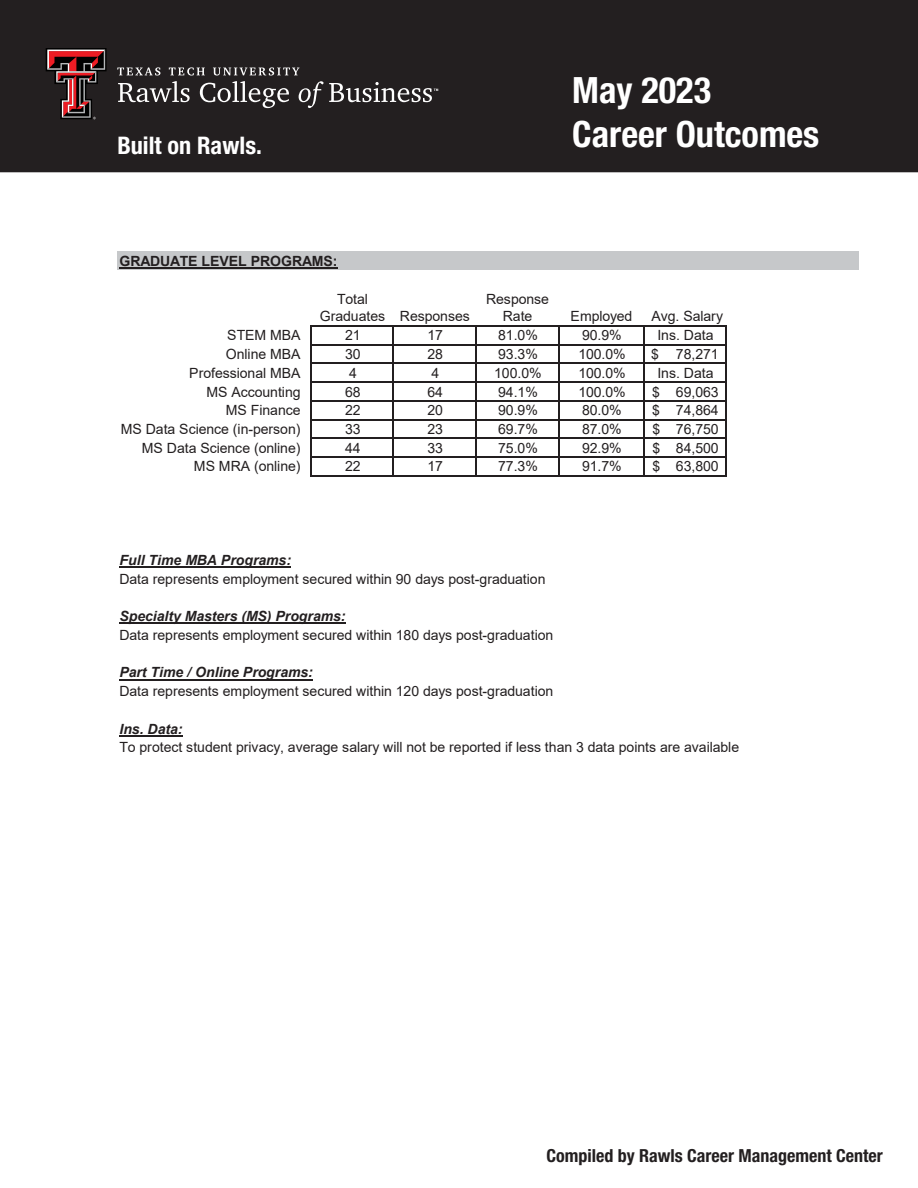
<style>
.page{position:relative;width:918px;height:1188px;background:#fff}
.page>*{position:absolute;margin:0;border:0;box-sizing:border-box;transform-origin:0 0}
.t1{font:700 condensed 36.3px/43.5px "Helvetica Neue LT Std";color:#fff}
.t2{font:700 condensed 24.3px "Helvetica Neue LT Std";color:#fff}
.t3{font:700 condensed 18px "Helvetica Neue LT Std";color:#231f20}
.t4{font:14.1px/17.4px "Arial";letter-spacing:-.005em;color:#231f20}
.t5{font:italic 700 14.1px "Arial";color:#231f20}
.t6{font:700 14.1px "Arial";letter-spacing:-.005em;color:#231f20}
</style>
<div class="page">
<div style="left:0;top:0;width:918px;height:172px;background:#231f20"></div>
<svg style="left:117px;top:67px;width:321px;height:41px"></svg>
<svg style="left:46px;top:48px;width:61px;height:71px"></svg>
<div style="left:117px;top:251px;width:742px;height:19px;background:#c6c8ca"></div>
<hr style="left:119px;top:267px;width:219px;height:1px;background:#231f20">
<hr style="left:119px;top:567px;width:172px;height:1px;background:#231f20">
<hr style="left:119px;top:623px;width:227px;height:1px;background:#231f20">
<hr style="left:119px;top:679px;width:194px;height:1px;background:#231f20">
<hr style="left:119px;top:735px;width:64px;height:1px;background:#231f20">
<hr style="left:310px;top:325px;width:2px;height:152px;background:#231f20">
<hr style="left:393px;top:327px;width:1px;height:150px;background:#231f20">
<hr style="left:475px;top:327px;width:1px;height:150px;background:#231f20">
<hr style="left:558px;top:327px;width:2px;height:150px;background:#231f20">
<hr style="left:643px;top:327px;width:1px;height:150px;background:#231f20">
<hr style="left:725px;top:327px;width:2px;height:150px;background:#231f20">
<hr style="left:312px;top:325px;width:415px;height:2px;background:#231f20">
<hr style="left:312px;top:344px;width:415px;height:1px;background:#231f20">
<hr style="left:312px;top:363px;width:415px;height:1px;background:#231f20">
<hr style="left:312px;top:381px;width:415px;height:2px;background:#231f20">
<hr style="left:312px;top:400px;width:415px;height:2px;background:#231f20">
<hr style="left:312px;top:419px;width:415px;height:1px;background:#231f20">
<hr style="left:312px;top:438px;width:415px;height:1px;background:#231f20">
<hr style="left:312px;top:456px;width:415px;height:2px;background:#231f20">
<hr style="left:312px;top:475px;width:415px;height:2px;background:#231f20">
<h2 class="t2" style="left:117px;top:131px;width:146px">Built on Rawls.</h2>
<h1 class="t1" style="left:572px;top:68px;width:249px">May 2023<br>Career Outcomes</h1>
<p class="t6" style="left:119px;top:251px;width:220px">GRADUATE LEVEL PROGRAMS:</p>
<p class="t4" style="left:320px;top:290px;width:152px;text-indent:17px">Total<br>Graduates Responses</p>
<p class="t4" style="left:486px;top:290px;width:64px;text-align:center">Response<br>Rate</p>
<p class="t4" style="left:571px;top:307px;width:63px">Employed</p>
<p class="t4" style="left:651px;top:307px;width:73px">Avg. Salary</p>
<p class="t4" style="left:227px;top:327px;width:75px">STEM MBA</p>
<p class="t4" style="left:345px;top:327px;width:17px">21</p>
<p class="t4" style="left:427px;top:327px;width:17px">17</p>
<p class="t4" style="left:498px;top:327px;width:41px">81.0%</p>
<p class="t4" style="left:582px;top:327px;width:41px">90.9%</p>
<p class="t4" style="left:657px;top:327px;width:58px">Ins. Data</p>
<p class="t4" style="left:226px;top:345px;width:76px">Online MBA</p>
<p class="t4" style="left:345px;top:345px;width:17px">30</p>
<p class="t4" style="left:427px;top:345px;width:17px">28</p>
<p class="t4" style="left:498px;top:345px;width:41px">93.3%</p>
<p class="t4" style="left:578px;top:345px;width:49px">100.0%</p>
<p class="t4" style="left:651px;top:345px;width:69px">$ 78,271</p>
<p class="t4" style="left:189px;top:364px;width:113px">Professional MBA</p>
<p class="t4" style="left:349px;top:364px;width:9px">4</p>
<p class="t4" style="left:431px;top:364px;width:9px">4</p>
<p class="t4" style="left:494px;top:364px;width:49px">100.0%</p>
<p class="t4" style="left:578px;top:364px;width:49px">100.0%</p>
<p class="t4" style="left:657px;top:364px;width:58px">Ins. Data</p>
<p class="t4" style="left:206px;top:383px;width:96px">MS Accounting</p>
<p class="t4" style="left:345px;top:383px;width:17px">68</p>
<p class="t4" style="left:427px;top:383px;width:17px">64</p>
<p class="t4" style="left:498px;top:383px;width:41px">94.1%</p>
<p class="t4" style="left:578px;top:383px;width:49px">100.0%</p>
<p class="t4" style="left:652px;top:383px;width:68px">$ 69,063</p>
<p class="t4" style="left:226px;top:402px;width:76px">MS Finance</p>
<p class="t4" style="left:345px;top:402px;width:17px">22</p>
<p class="t4" style="left:427px;top:402px;width:17px">20</p>
<p class="t4" style="left:498px;top:402px;width:41px">90.9%</p>
<p class="t4" style="left:582px;top:402px;width:41px">80.0%</p>
<p class="t4" style="left:652px;top:402px;width:68px">$ 74,864</p>
<p class="t4" style="left:121px;top:420px;width:181px">MS Data Science (in-person)</p>
<p class="t4" style="left:345px;top:420px;width:17px">33</p>
<p class="t4" style="left:427px;top:420px;width:17px">23</p>
<p class="t4" style="left:498px;top:420px;width:41px">69.7%</p>
<p class="t4" style="left:582px;top:420px;width:41px">87.0%</p>
<p class="t4" style="left:652px;top:420px;width:68px">$ 76,750</p>
<p class="t4" style="left:142px;top:439px;width:160px">MS Data Science (online)</p>
<p class="t4" style="left:345px;top:439px;width:17px">44</p>
<p class="t4" style="left:427px;top:439px;width:17px">33</p>
<p class="t4" style="left:498px;top:439px;width:41px">75.0%</p>
<p class="t4" style="left:582px;top:439px;width:41px">92.9%</p>
<p class="t4" style="left:652px;top:439px;width:68px">$ 84,500</p>
<p class="t4" style="left:194px;top:458px;width:108px">MS MRA (online)</p>
<p class="t4" style="left:345px;top:458px;width:17px">22</p>
<p class="t4" style="left:427px;top:458px;width:17px">17</p>
<p class="t4" style="left:498px;top:458px;width:41px">77.3%</p>
<p class="t4" style="left:582px;top:458px;width:41px">91.7%</p>
<p class="t4" style="left:652px;top:458px;width:68px">$ 63,800</p>
<p class="t5" style="left:119px;top:551px;width:173px">Full Time MBA Programs:</p>
<p class="t4" style="left:119px;top:570px;width:428px">Data represents employment secured within 90 days post-graduation</p>
<p class="t5" style="left:119px;top:607px;width:228px">Specialty Masters (MS) Programs:</p>
<p class="t4" style="left:119px;top:626px;width:435px">Data represents employment secured within 180 days post-graduation</p>
<p class="t5" style="left:119px;top:663px;width:195px">Part Time / Online Programs:</p>
<p class="t4" style="left:119px;top:682px;width:435px">Data represents employment secured within 120 days post-graduation</p>
<p class="t5" style="left:119px;top:719px;width:65px">Ins. Data:</p>
<p class="t4" style="left:119px;top:739px;width:621px">To protect student privacy, average salary will not be reported if less than 3 data points are available</p>
<p class="t3" style="left:547px;top:1145px;width:338px">Compiled by Rawls Career Management Center</p>
</div>
